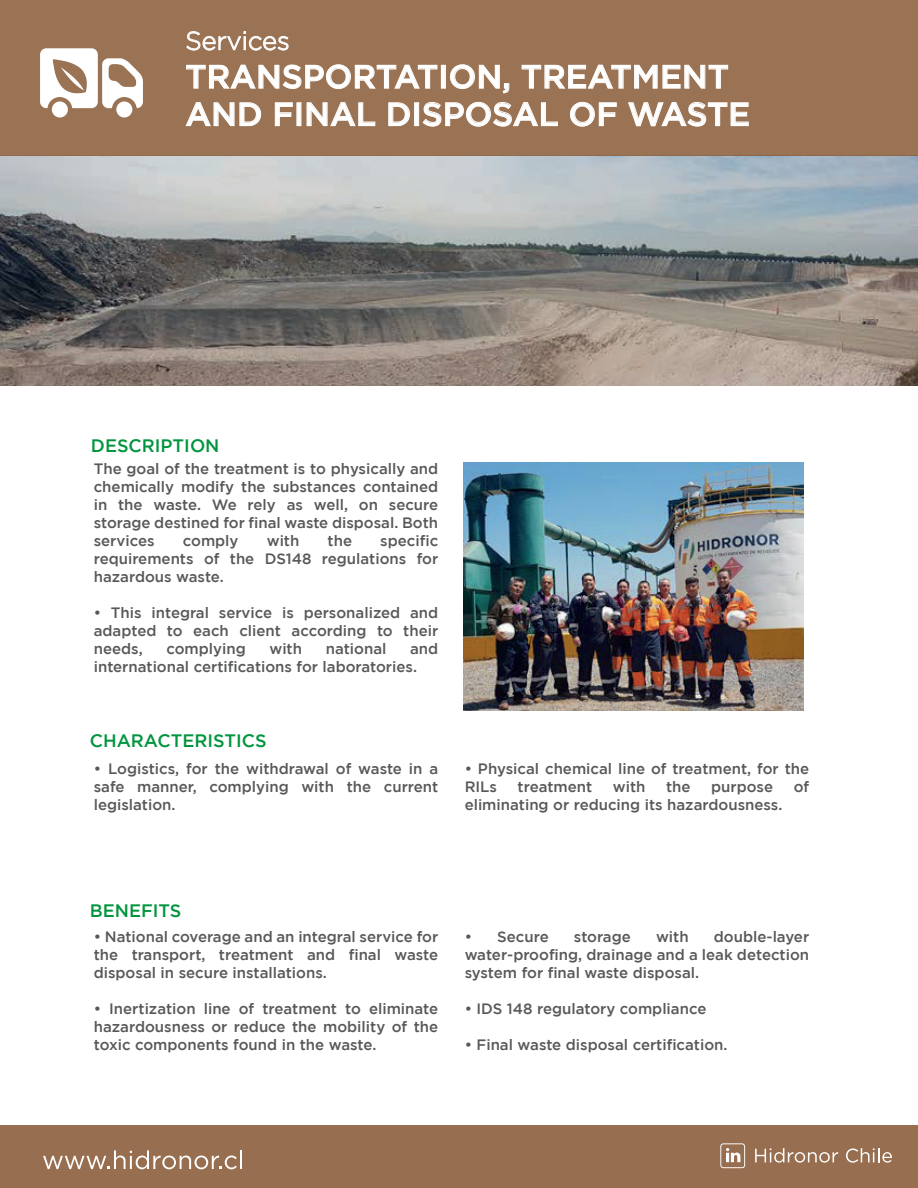
<style>
.page{position:relative;width:918px;height:1188px;background:#fff}
.page>*{position:absolute;margin:0;border:0;box-sizing:border-box;transform-origin:0 0}
.t1{font:500 32.7px/37.5px "Gotham";color:#fff}
.t2{font:300 25.5px "Gotham";color:#fff}
.t3{font:500 18px "Gotham";color:#00953e}
.t4{font:500 15px/18px "Gotham";color:#57585a;text-align:justify}
</style>
<div class="page">
<img style="left:0;top:156px;width:918px;height:230px">
<div style="left:0;top:1125px;width:918px;height:63px;background:#976e4f"></div>
<div style="left:0;top:0;width:918px;height:155px;background:#9a7354"></div>
<svg style="left:43px;top:1150px;width:199px;height:19px"></svg>
<svg style="left:755px;top:1148px;width:83px;height:15px"></svg>
<svg style="left:846px;top:1148px;width:46px;height:15px"></svg>
<svg style="left:720px;top:1143px;width:25px;height:25px"></svg>
<div style="left:116px;top:101px;width:16px;height:17px;background:#fff;border-radius:50%"></div>
<div style="left:52px;top:101px;width:16px;height:17px;background:#fff;border-radius:50%"></div>
<svg style="left:40px;top:48px;width:103px;height:60px"></svg>
<img style="left:464px;top:462px;width:340px;height:248px">
<svg style="left:186px;top:65px;width:251px;height:24px"></svg>
<div style="left:441px;top:65px;width:5px;height:23px;border:1px solid #fff"></div>
<svg style="left:450px;top:65px;width:59px;height:28px"></svg>
<svg style="left:522px;top:65px;width:135px;height:24px"></svg>
<svg style="left:663px;top:65px;width:65px;height:24px"></svg>
<svg style="left:186px;top:102px;width:48px;height:24px"></svg>
<svg style="left:240px;top:102px;width:21px;height:24px"></svg>
<svg style="left:275px;top:102px;width:18px;height:24px"></svg>
<svg style="left:307px;top:102px;width:68px;height:24px"></svg>
<svg style="left:388px;top:102px;width:22px;height:24px"></svg>
<div style="left:414px;top:103px;width:5px;height:23px;border:1px solid #fff"></div>
<svg style="left:423px;top:102px;width:135px;height:24px"></svg>
<svg style="left:570px;top:102px;width:47px;height:24px"></svg>
<svg style="left:628px;top:102px;width:121px;height:24px"></svg>
<svg style="left:186px;top:31px;width:102px;height:19px"></svg>
<h2 class="t2" style="left:185px;top:27px;width:106px">Services</h2>
<h1 class="t1" style="left:185px;top:57px;width:566px">TRANSPORTATION, TREATMENT<br>AND FINAL DISPOSAL OF WASTE</h1>
<p class="t3" style="left:91px;top:435px;width:130px">DESCRIPTION</p>
<p class="t4" style="left:94px;top:460px;width:346px">The goal of the treatment is to physically and chemically modify the substances contained in the waste. We rely as well, on secure storage destined for final waste disposal. Both services</p>
<p class="t4" style="left:94px;top:532px;width:346px;text-indent:287px">specific requirements of the DS148 regulations for hazardous waste.</p>
<p class="t4" style="left:94px;top:604px;width:346px">• This integral service is personalized and adapted to each client according to their needs,</p>
<p class="t4" style="left:183px;top:532px;width:57px">comply</p>
<p class="t4" style="left:267px;top:532px;width:34px">with</p>
<p class="t4" style="left:328px;top:532px;width:26px">the</p>
<p class="t4" style="left:94px;top:640px;width:346px;text-indent:316px">and international certifications for laboratories.</p>
<p class="t4" style="left:166px;top:640px;width:81px">complying</p>
<p class="t4" style="left:269px;top:640px;width:34px">with</p>
<p class="t4" style="left:326px;top:640px;width:62px">national</p>
<p class="t3" style="left:90px;top:730px;width:178px">CHARACTERISTICS</p>
<p class="t4" style="left:94px;top:759px;width:346px">• Logistics, for the withdrawal of waste in a safe manner, complying with the current legislation.</p>
<p class="t4" style="left:465px;top:759px;width:346px">• Physical chemical line of treatment, for the<br>RILs</p>
<p class="t4" style="left:518px;top:777px;width:76px">treatment</p>
<p class="t4" style="left:613px;top:777px;width:34px">with</p>
<p class="t4" style="left:666px;top:777px;width:26px">the</p>
<p class="t4" style="left:711px;top:777px;width:64px">purpose</p>
<p class="t4" style="left:794px;top:777px;width:17px">of</p>
<p class="t4" style="left:465px;top:795px;width:319px">eliminating or reducing its hazardousness.</p>
<p class="t3" style="left:90px;top:901px;width:93px">BENEFITS</p>
<p class="t4" style="left:94px;top:927px;width:346px">• National coverage and an integral service for the transport, treatment and final waste disposal in secure installations.</p>
<p class="t4" style="left:94px;top:999px;width:346px">• Inertization line of treatment to eliminate hazardousness or reduce the mobility of the toxic components found in the waste.</p>
<p class="t4" style="left:465px;top:927px;width:346px;text-indent:249px">double-layer water-proofing, drainage and a leak detection system for final waste disposal.</p>
<p class="t4" style="left:465px;top:999px;width:243px">• IDS 148 regulatory compliance</p>
<p class="t4" style="left:465px;top:1035px;width:264px">• Final waste disposal certification.</p>
<p class="t4" style="left:465px;top:927px;width:86px">• Secure</p>
<p class="t4" style="left:574px;top:927px;width:58px">storage</p>
<p class="t4" style="left:656px;top:927px;width:34px">with</p>
</div>
